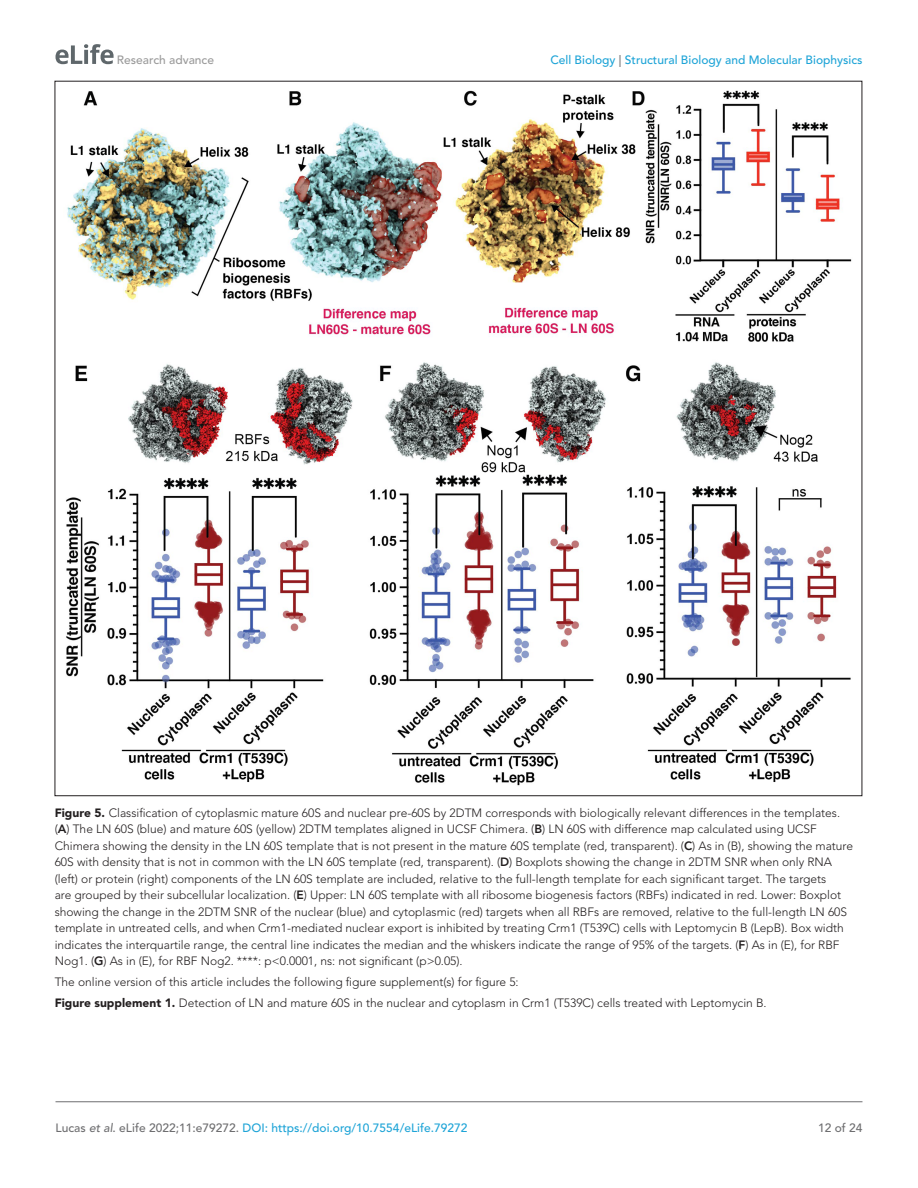
<style>
.page{position:relative;width:918px;height:1188px;background:#fff}
.page>*{position:absolute;margin:0;border:0;box-sizing:border-box;transform-origin:0 0}
.t1{font:300 12px/16.5px "Avenir LT Std";color:#231f20}
.t2{font:500 12px "Avenir LT Std";color:#1ea4d7}
.t3{font:500 12px "Avenir LT Std";color:#9a9a9a}
.t4{font:500 12px "Avenir LT Std";color:#6e6e70}
.s1{color:#6e6e70}
.s2{font-weight:900}
.s3{font-weight:800}
.s4{font-style:italic;color:#6e6e70}
</style>
<div class="page">
<svg style="left:56px;top:44px;width:58px;height:20px"></svg>
<hr style="left:56px;top:1101px;width:806px;height:1px;background:#6e6e70">
<img style="left:66px;top:90px;width:786px;height:696px">
<p class="t3" style="left:117px;top:53px;width:99px">Research advance</p>
<p class="t2" style="left:550px;top:53px;width:314px">Cell Biology <span class="s1">|</span> Structural Biology and Molecular Biophysics</p>
<p class="t1" style="left:55px;top:805px;width:800px"><span class="s2">Figure 5.</span> Classification of cytoplasmic mature 60S and nuclear pre-60S by 2DTM corresponds with biologically relevant differences in the templates. (<span class="s3">A</span>) The LN 60S (blue) and mature 60S (yellow) 2DTM templates aligned in UCSF Chimera. (<span class="s3">B</span>) LN 60S with difference map calculated using UCSF Chimera showing the density in the LN 60S template that is not present in the mature 60S template (red, transparent). (<span class="s3">C</span>) As in (B), showing the mature 60S with density that is not in common with the LN 60S template (red, transparent). (<span class="s3">D</span>) Boxplots showing the change in 2DTM SNR when only RNA (left) or protein (right) components of the LN 60S template are included, relative to the full-length template for each significant target. The targets<br>are grouped by their subcellular localization. (<span class="s3">E</span>) Upper: LN 60S template with all ribosome biogenesis factors (RBFs) indicated in red. Lower: Boxplot showing the change in the 2DTM SNR of the nuclear (blue) and cytoplasmic (red) targets when all RBFs are removed, relative to the full-length LN 60S template in untreated cells, and when Crm1-mediated nuclear export is inhibited by treating Crm1 (T539C) cells with Leptomycin B (LepB). Box width indicates the interquartile range, the central line indicates the median and the whiskers indicate the range of 95% of the targets. (<span class="s3">F</span>) As in (E), for RBF Nog1. (<span class="s3">G</span>) As in (E), for RBF Nog2. ****: p&lt;0.0001, ns: not significant (p&gt;0.05).</p>
<p class="t1" style="left:55px;top:972px;width:713px;line-height:21px">The online version of this article includes the following figure supplement(s) for figure 5:<br><span class="s2">Figure supplement 1.</span> Detection of LN and mature 60S in the nuclear and cytoplasm in Crm1 (T539C) cells treated with Leptomycin B.</p>
<p class="t2" style="left:56px;top:1121px;width:413px"><span class="s1">Lucas</span> <span class="s4">et al</span><span class="s1">. eLife 2022;11:e79272.</span> DOI: https://doi.org/10.7554/eLife.79272</p>
<p class="t4" style="left:818px;top:1121px;width:46px">12 of 24</p>
</div>
